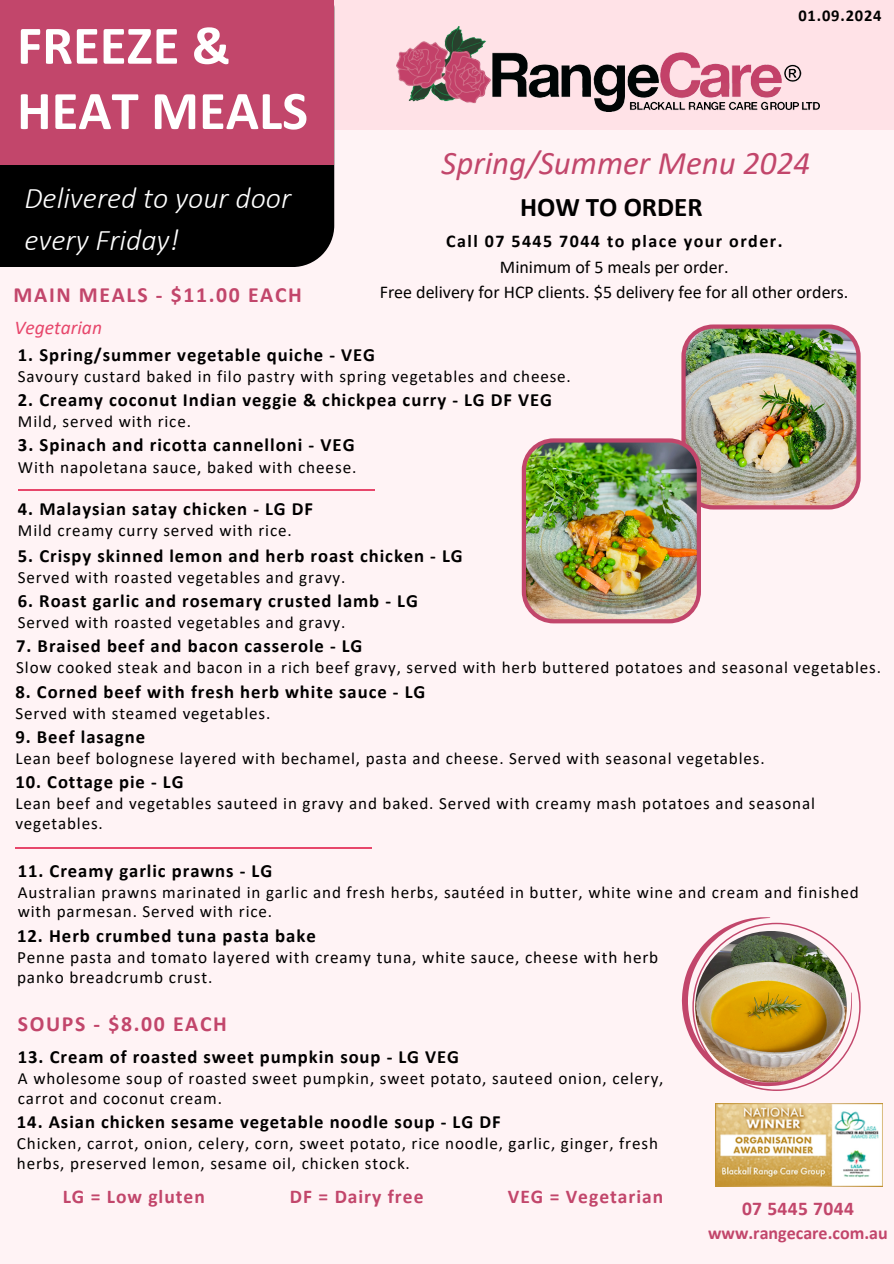
<style>
.page{position:relative;width:894px;height:1264px;background:#fff}
.page>*{position:absolute;margin:0;border:0;box-sizing:border-box;transform-origin:0 0}
.t1{font:700 54.75px/65.2px "Calibri";color:#fff}
.t2{font:italic 33px "Calibri";color:#c2466b}
.t3{font:italic 300 30px/41.7px "Calibri";color:#fff}
.t4{font:700 27px "Calibri";color:#000}
.t5{font:700 21.75px "Calibri";letter-spacing:.075em;color:#c2466b}
.t6{font:700 19.5px "Calibri";letter-spacing:.05em;color:#c2466b}
.t7{font:700 19.5px "Calibri";letter-spacing:.02em;color:#c2466b}
.t8{font:italic 19.5px "Calibri";color:#e7466b}
.t9{font:700 18.75px "Calibri";letter-spacing:.05em;color:#000}
.t10{font:700 18.6px "Calibri";letter-spacing:.05em;color:#000}
.t11{font:18px/24.8px "Calibri";color:#000;text-align:center}
.t12{font:700 18px "Calibri";letter-spacing:.08em;color:#000}
.t13{font:700 18px "Calibri";color:#c2466b}
.t14{font:17.25px/20px "Calibri";letter-spacing:.05em;color:#000}
.t15{font:17.1px/19.8px "Calibri";letter-spacing:.05em;color:#000}
.t16{font:700 16.5px "Calibri";letter-spacing:.05em;color:#000}
</style>
<div class="page">
<div style="left:0;top:0;width:893px;height:1263px;background:#fff3f5"></div>
<div style="left:1px;top:0;width:892px;height:130px;background:#ffe2e7"></div>
<img style="left:396px;top:26px;width:423px;height:86px">
<img style="left:715px;top:1103px;width:167px;height:83px">
<div style="left:0;top:165px;width:334px;height:102px;background:#000"></div>
<div style="left:0;top:0;width:334px;height:165px;background:#c2466b"></div>
<hr style="left:18px;top:489px;width:357px;height:1px;background:#e7466b">
<hr style="left:15px;top:847px;width:357px;height:2px;background:#e7466b">
<img style="left:521px;top:324px;width:339px;height:299px">
<img style="left:681px;top:917px;width:179px;height:173px">
<p class="t1" style="left:17px;top:17px;width:292px">FREEZE &amp;<br>HEAT MEALS</p>
<p class="t3" style="left:24px;top:180px;width:268px">Delivered to your door every Friday!</p>
<p class="t5" style="left:14px;top:286px;width:290px">MAIN MEALS - $11.00 EACH</p>
<h5 class="t8" style="left:14px;top:319px;width:89px">Vegetarian</h5>
<p class="t16" style="left:798px;top:8px;width:85px">01.09.2024</p>
<h5 class="t2" style="left:441px;top:149px;width:370px">Spring/Summer Menu 2024</h5>
<p class="t4" style="left:520px;top:196px;width:184px">HOW TO ORDER</p>
<p class="t12" style="left:446px;top:233px;width:337px">Call 07 5445 7044 to place your order.</p>
<h6 class="t11" style="left:379px;top:256px;width:470px">Minimum of 5 meals per order.<br>Free delivery for HCP clients. $5 delivery fee for all other orders.</h6>
<p class="t10" style="left:18px;top:347px;width:358px">1. Spring/summer vegetable quiche - VEG</p>
<p class="t15" style="left:18px;top:367px;width:554px">Savoury custard baked in filo pastry with spring vegetables and cheese.</p>
<h6 class="t10" style="left:18px;top:392px;width:535px">2. Creamy coconut Indian veggie &amp; chickpea curry - LG DF VEG</h6>
<h6 class="t15" style="left:18px;top:413px;width:174px">Mild, served with rice.</h6>
<h3 class="t9" style="left:18px;top:437px;width:338px">3. Spinach and ricotta cannelloni - VEG</h3>
<h5 class="t14" style="left:18px;top:458px;width:340px">With napoletana sauce, baked with cheese.</h5>
<p class="t10" style="left:18px;top:501px;width:297px">4. Malaysian satay chicken - LG DF</p>
<p class="t15" style="left:18px;top:521px;width:275px">Mild creamy curry served with rice.</p>
<p class="t10" style="left:18px;top:548px;width:446px">5. Crispy skinned lemon and herb roast chicken - LG</p>
<p class="t15" style="left:18px;top:568px;width:329px">Served with roasted vegetables and gravy.</p>
<p class="t10" style="left:18px;top:593px;width:401px">6. Roast garlic and rosemary crusted lamb - LG</p>
<p class="t15" style="left:18px;top:614px;width:329px">Served with roasted vegetables and gravy.</p>
<p class="t10" style="left:16px;top:638px;width:348px">7. Braised beef and bacon casserole - LG</p>
<p class="t15" style="left:16px;top:659px;width:866px">Slow cooked steak and bacon in a rich beef gravy, served with herb buttered potatoes and seasonal vegetables.</p>
<h4 class="t10" style="left:16px;top:683px;width:411px">8. Corned beef with fresh herb white sauce - LG</h4>
<h4 class="t15" style="left:16px;top:704px;width:256px">Served with steamed vegetables.</h4>
<p class="t10" style="left:15px;top:729px;width:131px">9. Beef lasagne</p>
<p class="t15" style="left:15px;top:749px;width:750px">Lean beef bolognese layered with bechamel, pasta and cheese. Served with seasonal vegetables.</p>
<p class="t10" style="left:15px;top:774px;width:170px">10. Cottage pie - LG</p>
<p class="t15" style="left:15px;top:795px;width:800px">Lean beef and vegetables sauteed in gravy and baked. Served with creamy mash potatoes and seasonal vegetables.</p>
<p class="t10" style="left:18px;top:862px;width:256px">11. Creamy garlic prawns - LG</p>
<p class="t15" style="left:18px;top:883px;width:842px">Australian prawns marinated in garlic and fresh herbs, sautéed in butter, white wine and cream and finished with parmesan. Served with rice.</p>
<p class="t9" style="left:17px;top:927px;width:300px">12. Herb crumbed tuna pasta bake</p>
<h2 class="t14" style="left:17px;top:948px;width:642px">Penne pasta and tomato layered with creamy tuna, white sauce, cheese with herb panko breadcrumb crust.</h2>
<p class="t5" style="left:18px;top:1014px;width:210px">SOUPS - $8.00 EACH</p>
<h6 class="t10" style="left:18px;top:1048px;width:442px">13. Cream of roasted sweet pumpkin soup - LG VEG</h6>
<h4 class="t15" style="left:18px;top:1069px;width:647px">A wholesome soup of roasted sweet pumpkin, sweet potato, sauteed onion, celery,</h4>
<h6 class="t15" style="left:18px;top:1089px;width:206px">carrot and coconut cream.</h6>
<p class="t10" style="left:17px;top:1113px;width:485px">14. Asian chicken sesame vegetable noodle soup - LG DF</p>
<p class="t15" style="left:17px;top:1134px;width:642px">Chicken, carrot, onion, celery, corn, sweet potato, rice noodle, garlic, ginger, fresh herbs, preserved lemon, sesame oil, chicken stock.</p>
<p class="t6" style="left:63px;top:1188px;width:144px">LG = Low gluten</p>
<p class="t6" style="left:290px;top:1188px;width:135px">DF = Dairy free</p>
<p class="t6" style="left:508px;top:1188px;width:157px">VEG = Vegetarian</p>
<p class="t7" style="left:741px;top:1200px;width:113px">07 5445 7044</p>
<p class="t13" style="left:708px;top:1225px;width:181px">www.rangecare.com.au</p>
</div>
